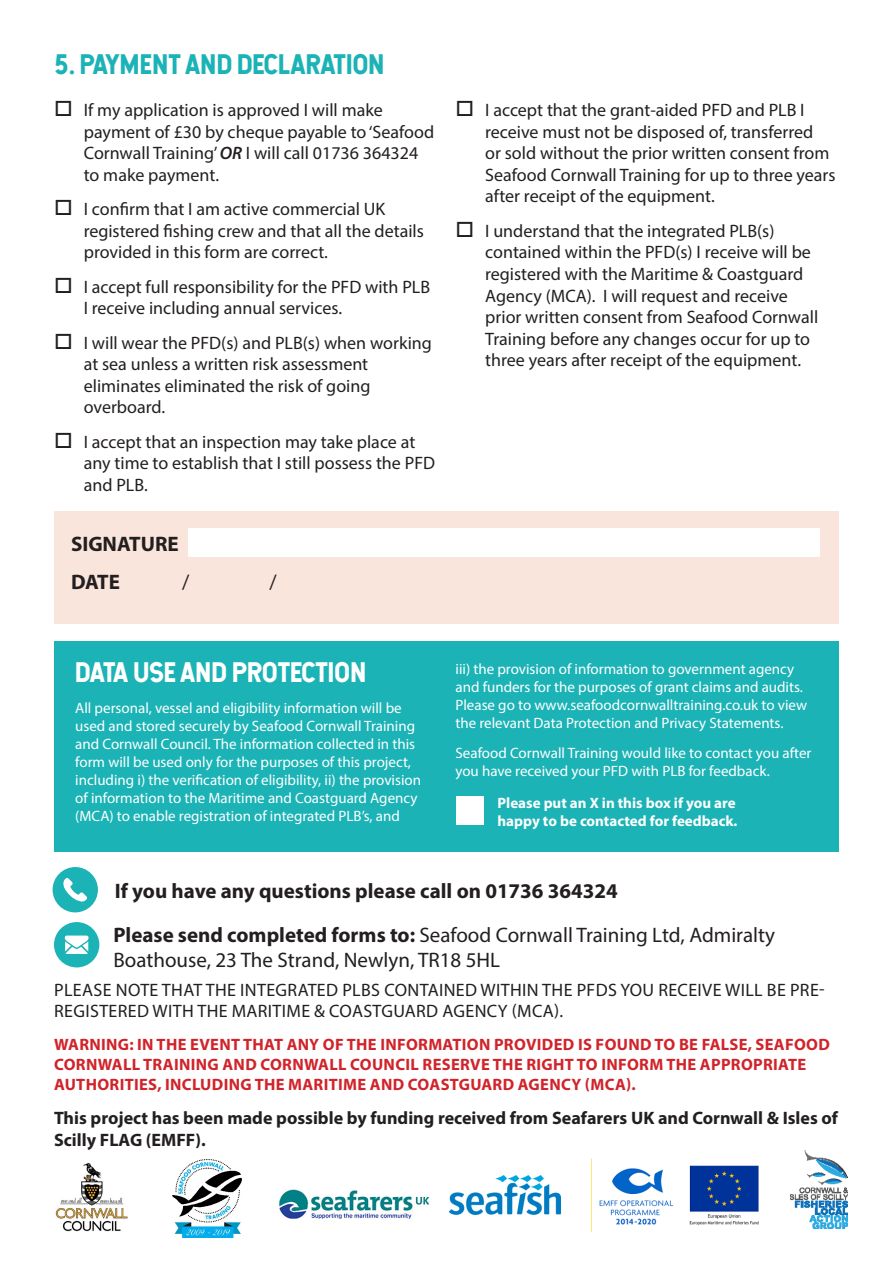
<style>
.page{position:relative;width:893px;height:1263px;background:#fff}
.page>*{position:absolute;margin:0;border:0;box-sizing:border-box;transform-origin:0 0}
.t1{font:27px "Hansief";color:#1bb3b6}
.t2{font:27px "Hansief";color:#fff}
.Body{font:21px/25.2px "Myriad Pro";color:#231f20}
.Body-2{font:700 21px "Myriad Pro";color:#231f20}
.Body-3{font:18px/21.6px "Myriad Pro";color:#231f20}
.Body-4{font:18px/21.6px "Myriad Pro";letter-spacing:.02em;color:#231f20}
.Body-5{font:700 18px/21.6px "Myriad Pro";color:#231f20}
.Body-6{font:700 16.5px/19.8px "Myriad Pro";letter-spacing:.02em;color:#d1232a}
.Body-7{font:15px/18px "Myriad Pro";color:#fff}
.Body-8{font:700 15px/18px "Myriad Pro";color:#fff}
.s1{font-weight:600;font-style:italic}
.s2{font-weight:700}
</style>
<div class="page">
<div style="left:54px;top:511px;width:785px;height:113px;background:#f9e5dc"></div>
<div style="left:188px;top:528px;width:631px;height:29px;background:#fff"></div>
<div style="left:54px;top:641px;width:785px;height:211px;background:#1bb3b6"></div>
<img style="left:55px;top:1163px;width:73px;height:69px">
<img style="left:172px;top:1159px;width:70px;height:79px">
<img style="left:599px;top:1165px;width:160px;height:60px">
<img style="left:449px;top:1176px;width:112px;height:38px">
<img style="left:279px;top:1189px;width:151px;height:30px">
<img style="left:791px;top:1150px;width:56px;height:78px">
<div style="left:456px;top:796px;width:28px;height:29px;background:#fff"></div>
<div style="left:53px;top:867px;width:45px;height:45px;background:#1bb3b6;border-radius:50%"></div>
<svg style="left:63px;top:878px;width:24px;height:24px"></svg>
<div style="left:54px;top:922px;width:45px;height:45px;background:#1bb3b6;border-radius:50%"></div>
<svg style="left:65px;top:935px;width:24px;height:19px"></svg>
<p class="t1" style="left:54px;top:47px;width:332px">5. PAYMENT AND DECLARATION</p>
<p class="Body-3" style="left:84px;top:99px;width:352px">If my application is approved I will make payment of £30 by cheque payable to ‘Seafood Cornwall Training’ <span class="s1">OR</span> I will call 01736 364324 to make payment.</p>
<p class="Body-3" style="left:84px;top:198px;width:342px">I confirm that I am active commercial UK registered fishing crew and that all the details provided in this form are correct.</p>
<p class="Body-3" style="left:84px;top:276px;width:348px">I accept full responsibility for the PFD with PLB<br>I receive including annual services.</p>
<p class="Body-3" style="left:84px;top:331px;width:350px">I will wear the PFD(s) and PLB(s) when working at sea unless a written risk assessment eliminates eliminated the risk of going overboard.</p>
<p class="Body-3" style="left:84px;top:431px;width:353px">I accept that an inspection may take place at any time to establish that I still possess the PFD and PLB.</p>
<p class="Body-2" style="left:71px;top:530px;width:109px">SIGNATURE</p>
<p class="Body-2" style="left:71px;top:568px;width:51px">DATE</p>
<p class="Body" style="left:182px;top:569px;width:9px">/</p>
<p class="Body" style="left:269px;top:569px;width:9px">/</p>
<p class="Body-3" style="left:485px;top:99px;width:352px">I accept that the grant-aided PFD and PLB I receive must not be disposed of, transferred<br>or sold without the prior written consent from Seafood Cornwall Training for up to three years after receipt of the equipment.</p>
<p class="Body-3" style="left:485px;top:220px;width:334px">I understand that the integrated PLB(s) contained within the PFD(s) I receive will be registered with the Maritime &amp; Coastguard Agency (MCA). I will request and receive prior written consent from Seafood Cornwall Training before any changes occur for up to three years after receipt of the equipment.</p>
<p class="t2" style="left:75px;top:655px;width:293px">DATA USE AND PROTECTION</p>
<p class="Body-7" style="left:75px;top:698px;width:347px">All personal, vessel and eligibility information will be used and stored securely by Seafood Cornwall Training and Cornwall Council. The information collected in this form will be used only for the purposes of this project, including i) the verification of eligibility, ii) the provision of information to the Maritime and Coastguard Agency (MCA) to enable registration of integrated PLB’s, and</p>
<p class="Body-7" style="left:455px;top:659px;width:353px">iii) the provision of information to government agency and funders for the purposes of grant claims and audits.<br>Please go to www.seafoodcornwalltraining.co.uk to view the relevant Data Protection and Privacy Statements.</p>
<p class="Body-7" style="left:455px;top:744px;width:358px">Seafood Cornwall Training would like to contact you after you have received your PFD with PLB for feedback.</p>
<p class="Body-8" style="left:497px;top:793px;width:242px">Please put an X in this box if you are happy to be contacted for feedback.</p>
<p class="Body-2" style="left:115px;top:877px;width:504px">If you have any questions please call on 01736 364324</p>
<p class="Body" style="left:113px;top:922px;width:663px"><span class="s2">Please send completed forms to:</span> Seafood Cornwall Training Ltd, Admiralty<br>Boathouse, 23 The Strand, Newlyn, TR18 5HL</p>
<p class="Body-4" style="left:54px;top:979px;width:772px">PLEASE NOTE THAT THE INTEGRATED PLBS CONTAINED WITHIN THE PFDS YOU RECEIVE WILL BE PRE-<br>REGISTERED WITH THE MARITIME &amp; COASTGUARD AGENCY (MCA).</p>
<p class="Body-6" style="left:54px;top:1034px;width:777px">WARNING: IN THE EVENT THAT ANY OF THE INFORMATION PROVIDED IS FOUND TO BE FALSE, SEAFOOD<br>CORNWALL TRAINING AND CORNWALL COUNCIL RESERVE THE RIGHT TO INFORM THE APPROPRIATE<br>AUTHORITIES, INCLUDING THE MARITIME AND COASTGUARD AGENCY (MCA).</p>
<p class="Body-5" style="left:54px;top:1106px;width:785px">This project has been made possible by funding received from Seafarers UK and Cornwall &amp; Isles of<br>Scilly FLAG (EMFF).</p>
</div>
